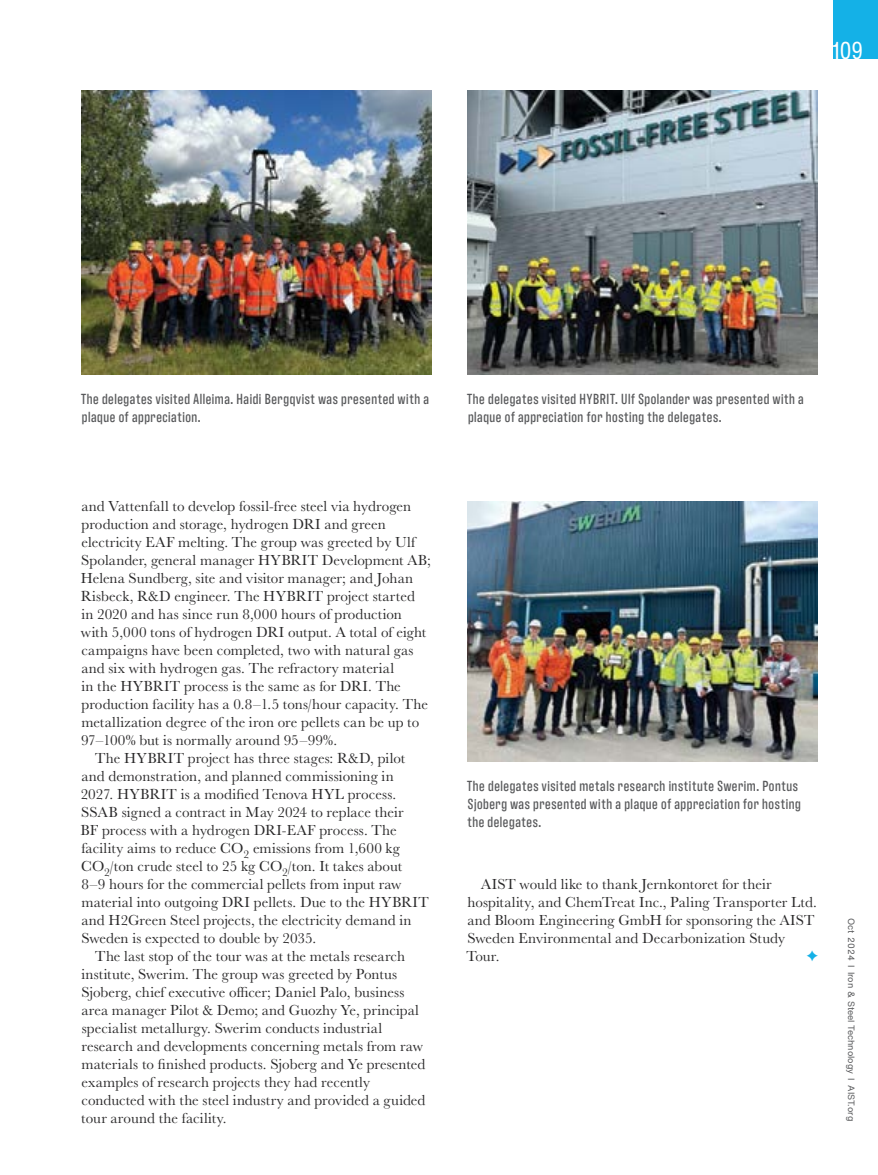
<style>
.page{position:relative;width:878px;height:1175px;background:#fff}
.page>*{position:absolute;margin:0;border:0;box-sizing:border-box;transform-origin:0 0}
.t1{font:24px "Helvetica Now Text Cn";color:#fff}
.t2{font:15px/18px "Baskerville URW";letter-spacing:.005em;color:#292829}
.t3{font:500 15px/18px "Antarctican Headline";letter-spacing:.035em;color:#58595b}
.t4{font:9px "Helvetica Now Text";color:#58595b}
</style>
<div class="page">
<div style="left:832px;top:0;width:46px;height:58px;background:#14b1e7"></div>
<img style="left:81px;top:90px;width:350px;height:284px">
<img style="left:467px;top:90px;width:350px;height:284px">
<img style="left:467px;top:501px;width:350px;height:261px">
<h1 class="t1" style="left:832px;top:34px;width:33px">109</h1>
<p class="t3" style="left:81px;top:389px;width:349px">The delegates visited Alleima. Haidi Bergqvist was presented with a plaque of appreciation.</p>
<p class="t3" style="left:467px;top:389px;width:338px">The delegates visited HYBRIT. Ulf Spolander was presented with a plaque of appreciation for hosting the delegates.</p>
<p class="t2" style="left:81px;top:497px;width:331px">and Vattenfall to develop fossil-free steel via hydrogen</p>
<p class="t2" style="left:82px;top:515px;width:306px">production and storage, hydrogen DRI and green</p>
<p class="t2" style="left:82px;top:533px;width:335px">electricity EAF melting. The group was greeted by Ulf</p>
<p class="t2" style="left:81px;top:551px;width:351px">Spolander, general manager HYBRIT Development AB;</p>
<p class="t2" style="left:81px;top:569px;width:334px">Helena Sundberg, site and visitor manager; and Johan</p>
<p class="t2" style="left:81px;top:587px;width:335px">Risbeck, R&amp;D engineer. The HYBRIT project started</p>
<p class="t2" style="left:81px;top:605px;width:322px">in 2020 and has since run 8,000 hours of production</p>
<p class="t2" style="left:81px;top:623px;width:347px">with 5,000 tons of hydrogen DRI output. A total of eight</p>
<p class="t2" style="left:82px;top:641px;width:333px">campaigns have been completed, two with natural gas</p>
<p class="t2" style="left:81px;top:659px;width:314px">and six with hydrogen gas. The refractory material</p>
<p class="t2" style="left:81px;top:677px;width:321px">in the HYBRIT process is the same as for DRI. The</p>
<p class="t2" style="left:82px;top:695px;width:348px">production facility has a 0.8–1.5 tons/hour capacity. The</p>
<p class="t2" style="left:81px;top:713px;width:339px">metallization degree of the iron ore pellets can be up to</p>
<p class="t2" style="left:81px;top:731px;width:258px">97–100% but is normally around 95–99%.</p>
<p class="t2" style="left:95px;top:749px;width:311px">The HYBRIT project has three stages: R&amp;D, pilot</p>
<p class="t2" style="left:81px;top:767px;width:314px">and demonstration, and planned commissioning in</p>
<p class="t2" style="left:81px;top:785px;width:317px">2027. HYBRIT is a modified Tenova HYL process.</p>
<p class="t2" style="left:81px;top:803px;width:324px">SSAB signed a contract in May 2024 to replace their</p>
<p class="t2" style="left:81px;top:821px;width:317px">BF process with a hydrogen DRI-EAF process. The</p>
<p class="t2" style="left:81px;top:839px;width:320px">facility aims to reduce CO<sub>2</sub> emissions from 1,600 kg</p>
<p class="t2" style="left:81px;top:857px;width:322px">CO<sub>2</sub>/ton crude steel to 25 kg CO<sub>2</sub>/ton. It takes about</p>
<p class="t2" style="left:81px;top:875px;width:321px">8–9 hours for the commercial pellets from input raw</p>
<p class="t2" style="left:81px;top:893px;width:349px">material into outgoing DRI pellets. Due to the HYBRIT</p>
<p class="t2" style="left:81px;top:911px;width:331px">and H2Green Steel projects, the electricity demand in</p>
<p class="t2" style="left:81px;top:929px;width:236px">Sweden is expected to double by 2035.</p>
<p class="t2" style="left:95px;top:947px;width:311px">The last stop of the tour was at the metals research</p>
<p class="t2" style="left:81px;top:965px;width:317px">institute, Swerim. The group was greeted by Pontus</p>
<p class="t2" style="left:81px;top:983px;width:324px">Sjoberg, chief executive officer; Daniel Palo, business</p>
<p class="t2" style="left:81px;top:1001px;width:339px">area manager Pilot &amp; Demo; and Guozhy Ye, principal</p>
<p class="t2" style="left:82px;top:1019px;width:302px">specialist metallurgy. Swerim conducts industrial</p>
<p class="t2" style="left:81px;top:1037px;width:343px">research and developments concerning metals from raw</p>
<p class="t2" style="left:81px;top:1055px;width:345px">materials to finished products. Sjoberg and Ye presented</p>
<p class="t2" style="left:82px;top:1073px;width:290px">examples of research projects they had recently</p>
<p class="t2" style="left:82px;top:1091px;width:345px">conducted with the steel industry and provided a guided</p>
<p class="t2" style="left:81px;top:1109px;width:147px">tour around the facility.</p>
<p class="t3" style="left:467px;top:776px;width:335px">The delegates visited metals research institute Swerim. Pontus<br>Sjoberg was presented with a plaque of appreciation for hosting the delegates.</p>
<p class="t2" style="left:466px;top:874px;width:352px;text-indent:15px">AIST would like to thank Jernkontoret for their hospitality, and ChemTreat Inc., Paling Transporter Ltd. and Bloom Engineering GmbH for sponsoring the AIST Sweden Environmental and Decarbonization Study Tour.</p>
<p class="t4" style="left:858px;top:917px;width:205px;rotate:90deg">Oct 2024 I Iron &amp; Steel Technology I AIST.org</p>
</div>
